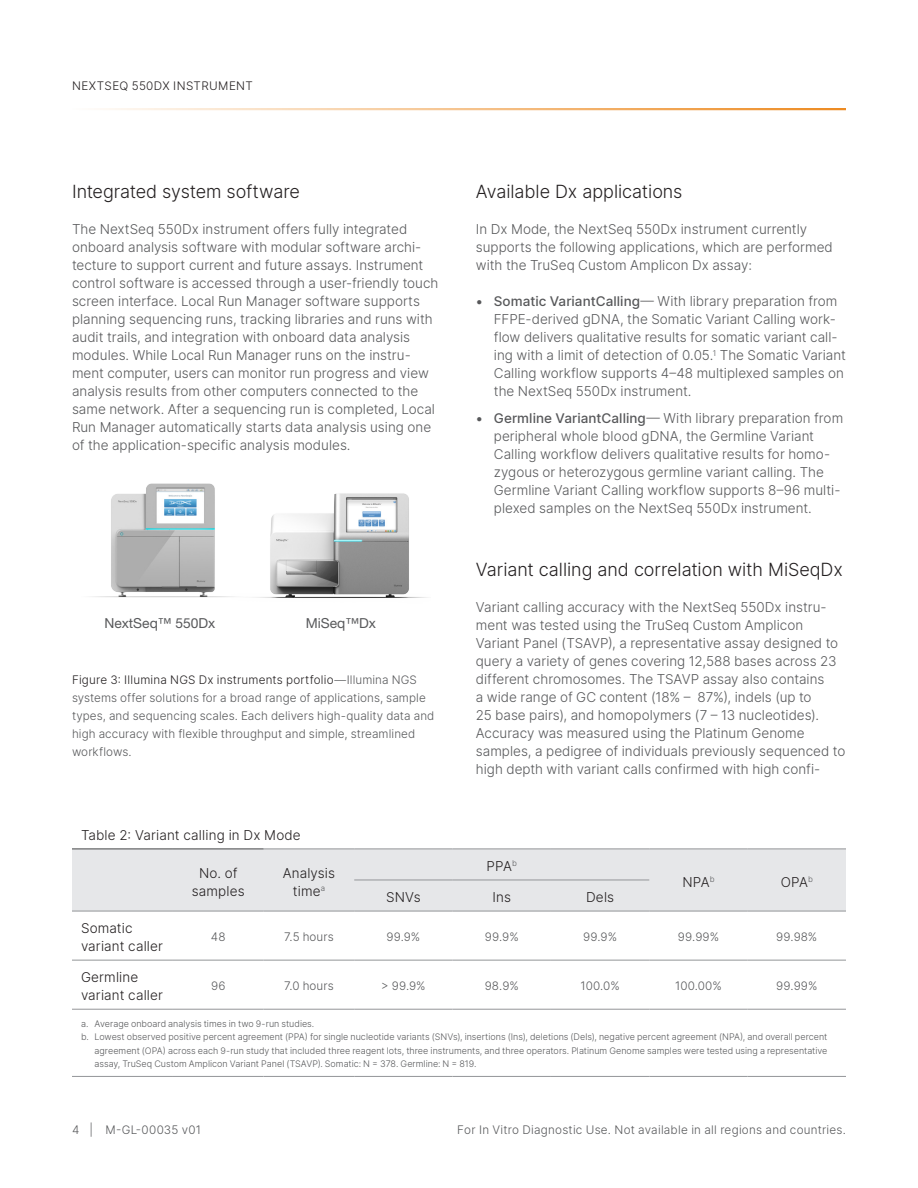
<style>
.page{position:relative;width:918px;height:1188px;background:#fff}
.page>*{position:absolute;margin:0;border:0;box-sizing:border-box;transform-origin:0 0}
.B-Head{font:300 18px "Inter";letter-spacing:-.005em;color:#231f20}
.t1{font:13.8px "Helvetica Neue LT Std";color:#58595b}
.Body_Copy{font:300 13.5px/18px "Inter";color:#57585a}
.Header_Row_A_Cente{font:300 13.5px/18px "Inter";letter-spacing:.01em;color:#231f20;text-align:center}
.Header_Row_A_Left{font:300 13.5px/18px "Inter";letter-spacing:.01em;color:#231f20}
.Table_Title{font:300 13.5px "Inter";letter-spacing:.01em;color:#231f20}
.Figure_Caption{font:300 11.7px/18px "Inter";letter-spacing:.01em;color:#57585a}
.Body_Row_Center_Al{font:300 11.7px "Inter";letter-spacing:.01em;color:#57585a}
.t2{font:300 11.7px "Inter";letter-spacing:.04em;color:#231f20}
.t3{font:300 9px/13.5px "Inter";color:#57585a;text-align:justify}
.s1{color:#231f20}
.s2{font-weight:500}
</style>
<div class="page">
<hr style="left:72px;top:108px;width:774px;height:2px;background:#ed8b22">
<img style="left:92px;top:483px;width:139px;height:115px">
<img style="left:231px;top:493px;width:197px;height:105px">
<div style="left:72px;top:849px;width:774px;height:62px;background:#e6e7e9"></div>
<hr style="left:354px;top:911px;width:99px;height:1px;background:#939598">
<hr style="left:453px;top:911px;width:98px;height:1px;background:#939598">
<hr style="left:551px;top:911px;width:98px;height:1px;background:#939598">
<hr style="left:72px;top:960px;width:101px;height:1px;background:#939598">
<hr style="left:173px;top:960px;width:91px;height:1px;background:#939598">
<hr style="left:264px;top:960px;width:90px;height:1px;background:#939598">
<hr style="left:354px;top:960px;width:99px;height:1px;background:#939598">
<hr style="left:453px;top:960px;width:98px;height:1px;background:#939598">
<hr style="left:551px;top:960px;width:98px;height:1px;background:#939598">
<hr style="left:649px;top:960px;width:99px;height:1px;background:#939598">
<hr style="left:748px;top:960px;width:98px;height:1px;background:#939598">
<hr style="left:72px;top:1009px;width:101px;height:1px;background:#939598">
<hr style="left:173px;top:1009px;width:91px;height:1px;background:#939598">
<hr style="left:264px;top:1009px;width:90px;height:1px;background:#939598">
<hr style="left:354px;top:1009px;width:99px;height:1px;background:#939598">
<hr style="left:453px;top:1009px;width:98px;height:1px;background:#939598">
<hr style="left:551px;top:1009px;width:98px;height:1px;background:#939598">
<hr style="left:649px;top:1009px;width:99px;height:1px;background:#939598">
<hr style="left:748px;top:1009px;width:98px;height:1px;background:#939598">
<hr style="left:72px;top:1076px;width:101px;height:1px;background:#939598">
<hr style="left:173px;top:1076px;width:91px;height:1px;background:#939598">
<hr style="left:264px;top:1076px;width:90px;height:1px;background:#939598">
<hr style="left:354px;top:1076px;width:99px;height:1px;background:#939598">
<hr style="left:453px;top:1076px;width:98px;height:1px;background:#939598">
<hr style="left:551px;top:1076px;width:98px;height:1px;background:#939598">
<hr style="left:649px;top:1076px;width:99px;height:1px;background:#939598">
<hr style="left:748px;top:1076px;width:98px;height:1px;background:#939598">
<hr style="left:354px;top:849px;width:99px;height:1px;background:#939598">
<hr style="left:453px;top:849px;width:98px;height:1px;background:#939598">
<hr style="left:551px;top:849px;width:98px;height:1px;background:#939598">
<hr style="left:354px;top:880px;width:99px;height:1px;background:#939598">
<hr style="left:453px;top:880px;width:98px;height:1px;background:#939598">
<hr style="left:551px;top:880px;width:98px;height:1px;background:#939598">
<hr style="left:264px;top:849px;width:90px;height:1px;background:#939598">
<hr style="left:264px;top:911px;width:90px;height:1px;background:#939598">
<hr style="left:173px;top:848px;width:91px;height:1px;background:#57585a">
<hr style="left:173px;top:911px;width:91px;height:1px;background:#939598">
<hr style="left:72px;top:848px;width:101px;height:1px;background:#57585a">
<hr style="left:72px;top:911px;width:101px;height:1px;background:#939598">
<hr style="left:649px;top:849px;width:99px;height:1px;background:#939598">
<hr style="left:649px;top:911px;width:99px;height:1px;background:#939598">
<hr style="left:748px;top:849px;width:98px;height:1px;background:#939598">
<hr style="left:748px;top:911px;width:98px;height:1px;background:#939598">
<p class="t2" style="left:72px;top:77px;width:109px">NextSeq 550Dx inst</p>
<p class="t2" style="left:201px;top:77px;width:18px">rument</p>
<p class="B-Head" style="left:72px;top:179px;width:229px">Integrated system software</p>
<p class="Body_Copy" style="left:72px;top:220px;width:368px">The NextSeq 550Dx instrument offers fully integrated onboard analysis software with modular software archi&shy;tecture to support current and future assays. Instrument control software is accessed through a user-friendly touch screen interface. Local Run Manager software supports planning sequencing runs, tracking libraries and runs with audit trails, and integration with onboard data analysis modules. While Local Run Manager runs on the instru&shy;ment computer, users can monitor run progress and view analysis results from other computers connected to the same network. After a sequencing run is completed, Local Run Manager automatically starts data analysis using one of the application-specific analysis modules.</p>
<p class="t1" style="left:104px;top:615px;width:112px">NextSeq™ 550Dx</p>
<p class="t1" style="left:306px;top:615px;width:72px">MiSeq™Dx</p>
<p class="Figure_Caption" style="left:72px;top:671px;width:364px"><span class="s1">Figure 3: Illumina NGS Dx instruments portfolio</span>—Illumina NGS systems offer solutions for a broad range of applications, sample types, and sequencing scales. Each delivers high-quality data and high accuracy with flexible throughput and simple, streamlined workflows.</p>
<p class="B-Head" style="left:476px;top:179px;width:208px">Available Dx applications</p>
<p class="Body_Copy" style="left:476px;top:220px;width:359px">In Dx Mode, the NextSeq 550Dx instrument currently supports the following applications, which are performed with the TruSeq Custom Amplicon Dx assay:</p>
<p class="Body_Copy" style="left:494px;top:292px;width:354px;text-indent:-18px"><span class="s2">• Somatic VariantCalling</span>— With library preparation from FFPE-derived gDNA, the Somatic Variant Calling work&shy;flow delivers qualitative results for somatic variant call&shy;ing with a limit of detection of 0.05.<sup>1</sup> The Somatic Variant Calling workflow supports 4–48 multiplexed samples on the NextSeq 550Dx instrument.</p>
<p class="Body_Copy" style="left:494px;top:409px;width:351px;text-indent:-18px"><span class="s2">• Germline VariantCalling</span>— With library preparation from peripheral whole blood gDNA, the Germline Variant Calling workflow delivers qualitative results for homo&shy;zygous or heterozygous germline variant calling. The Germline Variant Calling workflow supports 8–96 multi&shy;plexed samples on the NextSeq 550Dx instrument.</p>
<p class="B-Head" style="left:476px;top:557px;width:368px">Variant calling and correlation with MiSeqDx</p>
<p class="Body_Copy" style="left:476px;top:598px;width:371px">Variant calling accuracy with the NextSeq 550Dx instru&shy;ment was tested using the TruSeq Custom Amplicon Variant Panel (TSAVP), a representative assay designed to query a variety of genes covering 12,588 bases across 23 different chromosomes. The TSAVP assay also contains<br>a wide range of GC content (18% – 87%), indels (up to<br>25 base pairs), and homopolymers (7 – 13 nucleotides).<br>Accuracy was measured using the Platinum Genome samples, a pedigree of individuals previously sequenced to high depth with variant calls confirmed with high confi-</p>
<p class="Table_Title" style="left:81px;top:825px;width:221px">Table 2: Variant calling in Dx Mode</p>
<p class="Header_Row_A_Cente" style="left:192px;top:863px;width:54px">No. of samples</p>
<p class="Header_Row_A_Cente" style="left:283px;top:863px;width:54px">Analysis time<sup>a</sup></p>
<p class="Header_Row_A_Cente" style="left:487px;top:857px;width:32px">PPA<sup>b</sup></p>
<p class="Header_Row_A_Cente" style="left:386px;top:888px;width:36px">SNVs</p>
<p class="Header_Row_A_Cente" style="left:493px;top:888px;width:20px">Ins</p>
<p class="Header_Row_A_Cente" style="left:586px;top:888px;width:30px">Dels</p>
<p class="Header_Row_A_Cente" style="left:682px;top:872px;width:34px">NPA<sup>b</sup></p>
<p class="Header_Row_A_Cente" style="left:781px;top:872px;width:34px">OPA<sup>b</sup></p>
<p class="Header_Row_A_Left" style="left:81px;top:919px;width:84px">Somatic variant caller</p>
<p class="Body_Row_Center_Al" style="left:211px;top:929px;width:16px">48</p>
<p class="Body_Row_Center_Al" style="left:284px;top:929px;width:51px">7.5 hours</p>
<p class="Body_Row_Center_Al" style="left:386px;top:929px;width:35px">99.9%</p>
<p class="Body_Row_Center_Al" style="left:485px;top:929px;width:35px">99.9%</p>
<p class="Body_Row_Center_Al" style="left:583px;top:929px;width:35px">99.9%</p>
<p class="Body_Row_Center_Al" style="left:678px;top:929px;width:43px">99.99%</p>
<p class="Body_Row_Center_Al" style="left:776px;top:929px;width:43px">99.98%</p>
<p class="Header_Row_A_Left" style="left:81px;top:968px;width:84px">Germline variant caller</p>
<p class="Body_Row_Center_Al" style="left:211px;top:978px;width:16px">96</p>
<p class="Body_Row_Center_Al" style="left:284px;top:978px;width:51px">7.0 hours</p>
<p class="Body_Row_Center_Al" style="left:381px;top:978px;width:46px">&gt; 99.9%</p>
<p class="Body_Row_Center_Al" style="left:485px;top:978px;width:36px">98.9%</p>
<p class="Body_Row_Center_Al" style="left:581px;top:978px;width:41px">100.0%</p>
<p class="Body_Row_Center_Al" style="left:675px;top:978px;width:48px">100.00%</p>
<p class="Body_Row_Center_Al" style="left:776px;top:978px;width:43px">99.99%</p>
<p class="t3" style="left:81px;top:1017px;width:235px">a. Average onboard analysis times in two 9-run studies.</p>
<p class="t3" style="left:95px;top:1030px;width:734px;text-indent:-14px">b. Lowest observed positive percent agreement (PPA) for single nucleotide variants (SNVs), insertions (Ins), deletions (Dels), negative percent agreement (NPA), and overall percent agreement (OPA) across each 9-run study that included three reagent lots, three instruments, and three operators. Platinum Genome samples were tested using a representative assay, TruSeq Custom Amplicon Variant Panel (TSAVP). Somatic: N = 378. Germline: N = 819.</p>
<p class="Figure_Caption" style="left:72px;top:1121px;width:131px">4 | M-GL-00035 v01</p>
<p class="Figure_Caption" style="left:457px;top:1121px;width:390px">For In Vitro Diagnostic Use. Not available in all regions and countries.</p>
</div>
